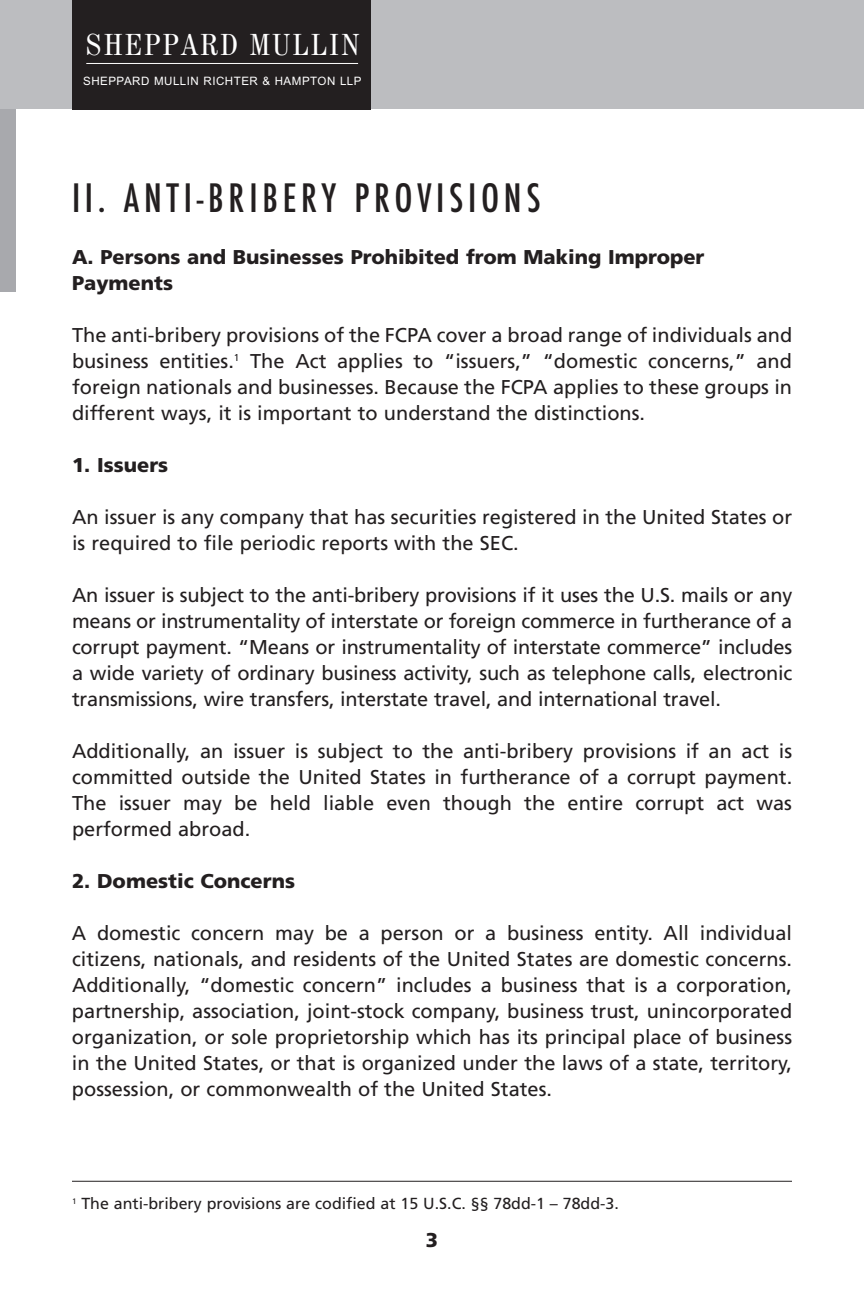
<style>
.page{position:relative;width:864px;height:1296px;background:#fff}
.page>*{position:absolute;margin:0;border:0;box-sizing:border-box;transform-origin:0 0}
.t1{font:500 condensed 38px "Futura";letter-spacing:.125em;color:#231f20}
.t2{font:condensed 30px "Century 725 BT";letter-spacing:.08em;color:#fff}
.t3{font:20px/26px "Frutiger";color:#231f20;text-align:justify}
.t4{font:900 20px/26px "Frutiger";color:#231f20}
.t5{font:16px "Frutiger";color:#231f20}
.t6{font:11.6px "Arial";letter-spacing:.045em;color:#fff}
</style>
<div class="page">
<div style="left:0;top:109px;width:15px;height:183px;background:#a8a9ad"></div>
<hr style="left:0;top:0;width:3px;height:109px;background:#bcbdc0">
<div style="left:1px;top:0;width:863px;height:109px;background:#bcbdc0"></div>
<div style="left:72px;top:0;width:298px;height:109px;background:#231f20"></div>
<hr style="left:86px;top:63px;width:272px;height:1px;background:#fff">
<hr style="left:72px;top:1181px;width:720px;height:1px;background:#231f20">
<h2 class="t2" style="left:86px;top:27px;width:275px">SHEPPARD MULLIN</h2>
<p class="t6" style="left:83px;top:74px;width:280px">SHEPPARD MULLIN RICHTER &amp; HAMPTON LLP</p>
<h1 class="t1" style="left:72px;top:177px;width:470px">II. ANTI-BRIBERY PROVISIONS</h1>
<p class="t4" style="left:72px;top:246px;width:634px">A. Persons and Businesses Prohibited from Making Improper<br>Payments</p>
<p class="t3" style="left:72px;top:324px;width:722px">The anti-bribery provisions of the FCPA cover a broad range of individuals and business entities.<sup>1</sup> The Act applies to “issuers,” “domestic concerns,” and foreign nationals and businesses. Because the FCPA applies to these groups in different ways, it is important to understand the distinctions.</p>
<p class="t4" style="left:72px;top:454px;width:98px">1. Issuers</p>
<p class="t3" style="left:72px;top:506px;width:722px">An issuer is any company that has securities registered in the United States or is required to file periodic reports with the SEC.</p>
<p class="t3" style="left:72px;top:584px;width:722px">An issuer is subject to the anti-bribery provisions if it uses the U.S. mails or any means or instrumentality of interstate or foreign commerce in furtherance of a corrupt payment. “Means or instrumentality of interstate commerce” includes a wide variety of ordinary business activity, such as telephone calls, electronic transmissions, wire transfers, interstate travel, and international travel.</p>
<p class="t3" style="left:72px;top:740px;width:722px">Additionally, an issuer is subject to the anti-bribery provisions if an act is committed outside the United States in furtherance of a corrupt payment.<br>The issuer may be held liable even though the entire corrupt act was performed abroad.</p>
<p class="t4" style="left:72px;top:870px;width:225px">2. Domestic Concerns</p>
<p class="t3" style="left:72px;top:922px;width:722px">A domestic concern may be a person or a business entity. All individual citizens, nationals, and residents of the United States are domestic concerns.<br>Additionally, “domestic concern” includes a business that is a corporation, partnership, association, joint-stock company, business trust, unincorporated organization, or sole proprietorship which has its principal place of business in the United States, or that is organized under the laws of a state, territory, possession, or commonwealth of the United States.</p>
<p class="t5" style="left:72px;top:1197px;width:548px"><sup>1</sup> The anti-bribery provisions are codified at 15 U.S.C. §§ 78dd-1 – 78dd-3.</p>
<p class="t4" style="left:426px;top:1229px;width:14px">3</p>
</div>
